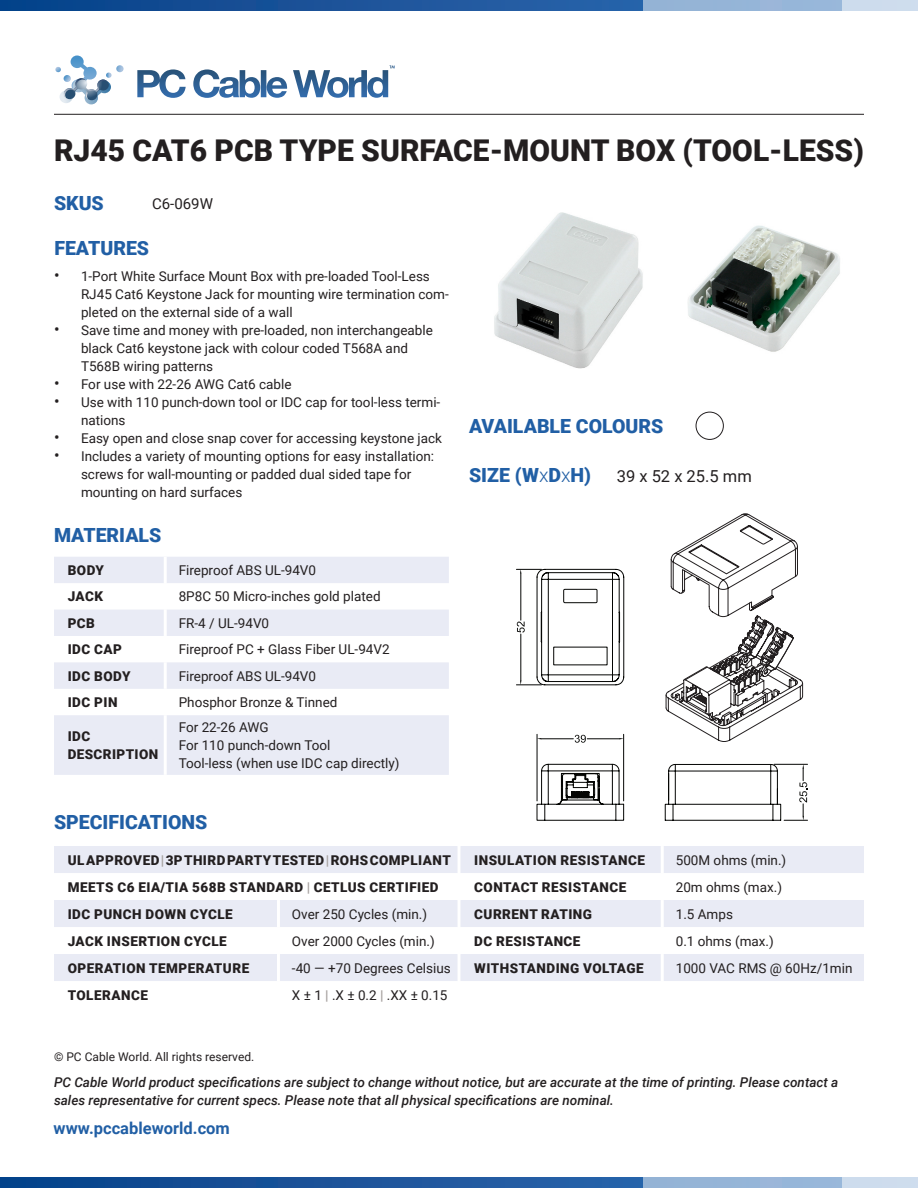
<style>
.page{position:relative;width:918px;height:1188px;background:#fff}
.page>*{position:absolute;margin:0;border:0;box-sizing:border-box;transform-origin:0 0}
.Product_Title{font:900 30px "Roboto";color:#231f20}
.Small_title{font:900 19.5px "Roboto";color:#215fa5}
.t1{font:700 16.5px "Roboto";color:#215fa5}
.SKU_infos{font:16.5px "Roboto";color:#231f20}
.SKU{font:15px "Roboto";color:#231f20}
.t2{font:13.5px/18px "Roboto";color:#231f20}
.t3{font:900 13.5px "Roboto";letter-spacing:.035em;color:#231f20}
.t4{font:italic 500 13.5px/18px "Roboto";color:#231f20}
.t5{font:12px "Roboto";color:#231f20}
.s1{font-size:16.5px}
.s2{color:#a7a2a0}
.s3{font-weight:900;color:#a7a2a0}
.s4{font-weight:300}
</style>
<div class="page">
<svg style="left:0;top:0;width:644px;height:11px;background:#195299"></svg>
<svg style="left:55px;top:55px;width:69px;height:50px"></svg>
<svg style="left:137px;top:65px;width:258px;height:33px"></svg>
<div style="left:644px;top:0;width:274px;height:11px;background:#95b5d8"></div>
<div style="left:842px;top:0;width:76px;height:11px;background:#cddced"></div>
<svg style="left:0;top:1177px;width:643px;height:11px;background:#185299"></svg>
<div style="left:643px;top:1177px;width:275px;height:11px;background:#95b5d8"></div>
<div style="left:842px;top:1177px;width:76px;height:11px;background:#cddced"></div>
<hr style="left:54px;top:114px;width:810px;height:1px;background:#231f20">
<div style="left:696px;top:412px;width:28px;height:28px;border:1px solid #231f20;border-radius:50%"></div>
<img style="left:494px;top:212px;width:149px;height:157px">
<img style="left:688px;top:225px;width:152px;height:127px">
<svg style="left:54px;top:557px;width:395px;height:218px;fill:#e9ebf5"></svg>
<hr style="left:164px;top:557px;width:3px;height:26px;background:#fff">
<hr style="left:164px;top:583px;width:3px;height:27px;background:#fff">
<hr style="left:164px;top:610px;width:3px;height:26px;background:#fff">
<hr style="left:164px;top:636px;width:3px;height:26px;background:#fff">
<hr style="left:164px;top:662px;width:3px;height:27px;background:#fff">
<hr style="left:164px;top:689px;width:3px;height:26px;background:#fff">
<hr style="left:164px;top:715px;width:3px;height:60px;background:#fff">
<svg style="left:460px;top:846px;width:404px;height:135px;fill:#e9ebf5"></svg>
<hr style="left:661px;top:846px;width:3px;height:27px;background:#fff">
<hr style="left:661px;top:873px;width:3px;height:27px;background:#fff">
<hr style="left:661px;top:900px;width:3px;height:27px;background:#fff">
<hr style="left:661px;top:927px;width:3px;height:27px;background:#fff">
<hr style="left:661px;top:954px;width:3px;height:27px;background:#fff">
<svg style="left:54px;top:846px;width:404px;height:135px;fill:#e9ebf5"></svg>
<hr style="left:277px;top:900px;width:3px;height:27px;background:#fff">
<hr style="left:277px;top:927px;width:3px;height:27px;background:#fff">
<hr style="left:277px;top:954px;width:3px;height:27px;background:#fff">
<svg style="left:516px;top:569px;width:21px;height:252px"></svg>
<svg style="left:537px;top:569px;width:271px;height:252px"></svg>
<svg style="left:799px;top:782px;width:8px;height:20px"></svg>
<svg style="left:665px;top:764px;width:116px;height:57px"></svg>
<svg style="left:666px;top:513px;width:137px;height:229px"></svg>
<p class="Product_Title" style="left:54px;top:130px;width:811px">RJ45 CAT6 PCB TYPE SURFACE-MOUNT BOX (TOOL-LESS)</p>
<p class="Small_title" style="left:54px;top:189px;width:51px">SKUS</p>
<p class="SKU" style="left:152px;top:193px;width:62px">C6-069W</p>
<p class="Small_title" style="left:54px;top:235px;width:96px">FEATURES</p>
<p class="t2" style="left:81px;top:267px;width:369px;text-indent:-27px"><span class="s1">•</span> 1-Port White Surface Mount Box with pre-loaded Tool-Less<br>RJ45 Cat6 Keystone Jack for mounting wire termination com&shy;pleted on the external side of a wall</p>
<p class="t2" style="left:81px;top:321px;width:353px;text-indent:-27px"><span class="s1">•</span> Save time and money with pre-loaded, non interchangeable black Cat6 keystone jack with colour coded T568A and<br>T568B wiring patterns</p>
<p class="t2" style="left:54px;top:375px;width:239px"><span class="s1">•</span> For use with 22-26 AWG Cat6 cable</p>
<p class="t2" style="left:81px;top:393px;width:361px;text-indent:-27px"><span class="s1">•</span> Use with 110 punch-down tool or IDC cap for tool-less termi&shy;nations</p>
<p class="t2" style="left:54px;top:429px;width:390px"><span class="s1">•</span> Easy open and close snap cover for accessing keystone jack</p>
<p class="t2" style="left:81px;top:447px;width:355px;text-indent:-27px"><span class="s1">•</span> Includes a variety of mounting options for easy installation: screws for wall-mounting or padded dual sided tape for mounting on hard surfaces</p>
<p class="Small_title" style="left:54px;top:522px;width:109px">MATERIALS</p>
<p class="t3" style="left:68px;top:561px;width:38px">BODY</p>
<p class="t2" style="left:179px;top:561px;width:139px">Fireproof ABS UL-94V0</p>
<p class="t3" style="left:68px;top:587px;width:37px">JACK</p>
<p class="t2" style="left:179px;top:587px;width:203px">8P8C 50 Micro-inches gold plated</p>
<p class="t3" style="left:68px;top:614px;width:29px">PCB</p>
<p class="t2" style="left:179px;top:614px;width:92px">FR-4 / UL-94V0</p>
<p class="t3" style="left:68px;top:640px;width:56px">IDC CAP</p>
<p class="t2" style="left:179px;top:640px;width:212px">Fireproof PC + Glass Fiber UL-94V2</p>
<p class="t3" style="left:68px;top:666px;width:64px">IDC BODY</p>
<p class="t2" style="left:179px;top:666px;width:139px">Fireproof ABS UL-94V0</p>
<p class="t3" style="left:68px;top:693px;width:51px">IDC PIN</p>
<p class="t2" style="left:179px;top:693px;width:160px">Phosphor Bronze &amp; Tinned</p>
<p class="t3" style="left:68px;top:727px;width:24px">IDC</p>
<p class="t3" style="left:68px;top:745px;width:92px">DESCRIPTION</p>
<p class="t2" style="left:179px;top:718px;width:91px">For 22-26 AWG</p>
<p class="t2" style="left:179px;top:736px;width:153px">For 110 punch-down Tool</p>
<p class="t2" style="left:179px;top:754px;width:222px">Tool-less (when use IDC cap directly)</p>
<p class="Small_title" style="left:54px;top:808px;width:155px">SPECIFICATIONS</p>
<p class="t3" style="left:68px;top:850px;width:385px">UL APPROVED <span class="s2">|</span> 3P THIRD PARTY TESTED <span class="s2">|</span> ROHS COMPLIANT</p>
<p class="t3" style="left:68px;top:877px;width:372px">MEETS C6 EIA/TIA 568B STANDARD <span class="s2">|</span> CETLUS CERTIFIED</p>
<p class="t3" style="left:68px;top:904px;width:167px">IDC PUNCH DOWN CYCLE</p>
<p class="t2" style="left:292px;top:904px;width:137px">Over 250 Cycles (min.)</p>
<p class="t3" style="left:68px;top:931px;width:161px">JACK INSERTION CYCLE</p>
<p class="t2" style="left:292px;top:931px;width:144px">Over 2000 Cycles (min.)</p>
<p class="t3" style="left:68px;top:958px;width:183px">OPERATION TEMPERATURE</p>
<p class="t2" style="left:292px;top:958px;width:160px">-40 — +70 Degrees Celsius</p>
<p class="t3" style="left:68px;top:985px;width:82px">TOLERANCE</p>
<p class="t2" style="left:292px;top:985px;width:157px">X ± 1 <span class="s3">|</span> .X ± 0.2 <span class="s3">|</span> .XX ± 0.15</p>
<p class="Small_title" style="left:469px;top:412px;width:196px">AVAILABLE COLOURS</p>
<p class="Small_title" style="left:469px;top:462px;width:124px">SIZE (W<span class="s4">x</span>D<span class="s4">x</span>H)</p>
<p class="SKU_infos" style="left:617px;top:464px;width:136px">39 x 52 x 25.5 mm</p>
<p class="t3" style="left:474px;top:850px;width:172px">INSULATION RESISTANCE</p>
<p class="t2" style="left:676px;top:850px;width:112px">500M ohms (min.)</p>
<p class="t3" style="left:474px;top:877px;width:154px">CONTACT RESISTANCE</p>
<p class="t2" style="left:676px;top:877px;width:108px">20m ohms (max.)</p>
<p class="t3" style="left:474px;top:904px;width:119px">CURRENT RATING</p>
<p class="t2" style="left:676px;top:904px;width:59px">1.5 Amps</p>
<p class="t3" style="left:474px;top:931px;width:108px">DC RESISTANCE</p>
<p class="t2" style="left:676px;top:931px;width:100px">0.1 ohms (max.)</p>
<p class="t3" style="left:474px;top:958px;width:171px">WITHSTANDING VOLTAGE</p>
<p class="t2" style="left:676px;top:958px;width:178px">1000 VAC RMS @ 60Hz/1min</p>
<p class="t5" style="left:54px;top:1048px;width:202px">© PC Cable World. All rights reserved.</p>
<p class="t4" style="left:54px;top:1073px;width:786px">PC Cable World product specifications are subject to change without notice, but are accurate at the time of printing. Please contact a sales representative for current specs. Please note that all physical specifications are nominal.</p>
<p class="t1" style="left:54px;top:1117px;width:178px">www.pccableworld.com</p>
</div>
